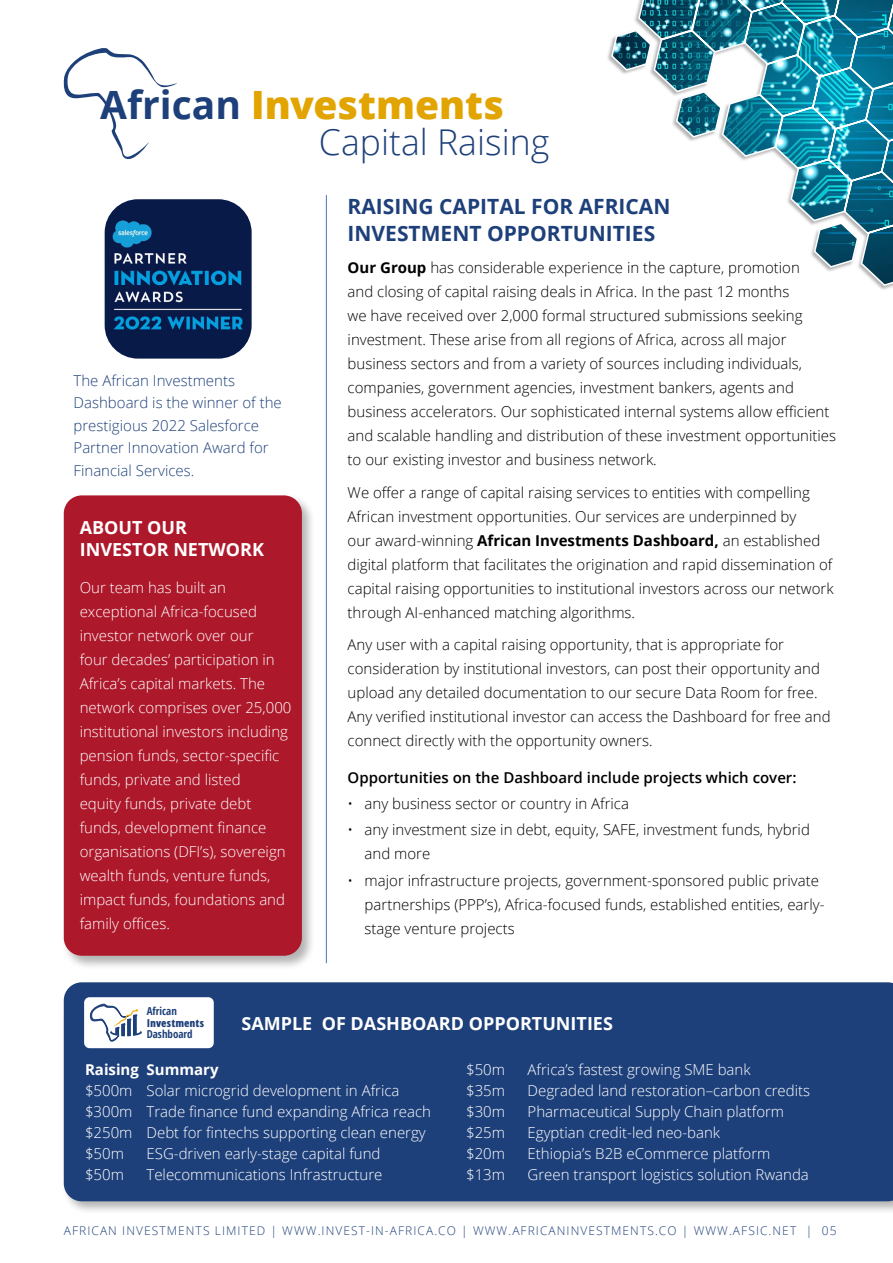
<style>
.page{position:relative;width:893px;height:1263px;background:#fff}
.page>*{position:absolute;margin:0;border:0;box-sizing:border-box;transform-origin:0 0}
.t1{font:800 39px "Open Sans";letter-spacing:-.005em;color:#e1a400}
.t2{font:300 35.55px "Open Sans";color:#1e407a}
.t3{font:700 21px/27px "Open Sans";color:#1e407a}
.t4{font:700 18px/21.6px "Open Sans";color:#fff}
.t5{font:300 15px/24px "Open Sans";color:#000}
.t6{font:300 15px/24px "Open Sans";color:#fff}
.t7{font:300 15px/22.5px "Open Sans";color:#1e407a}
.t8{font:600 15px "Open Sans";color:#000}
.t9{font:700 15px "Open Sans";color:#fff}
.t10{font:300 12px "Open Sans";letter-spacing:.09em;color:#1e407a}
.t11{font:700 condensed 10.95px "Open Sans";color:#1e407a}
.t12{font:800 10.95px "Open Sans Hebrew Condensed";color:#1e407a}
.s1{font-weight:700;color:#1e407a}
.s2{font-weight:700}
</style>
<div class="page">
<svg style="left:610px;top:0;width:283px;height:287px"></svg>
<div style="left:61px;top:980px;width:832px;height:236px;background:#000;opacity:.3"></div>
<div style="left:64px;top:982px;width:829px;height:219px;background:#1e407a"></div>
<div style="left:61px;top:493px;width:255px;height:477px;background:#000;opacity:.3"></div>
<div style="left:64px;top:495px;width:238px;height:461px;background:#ae182b;border-radius:18px"></div>
<svg style="left:63px;top:48px;width:114px;height:112px"></svg>
<img style="left:106px;top:201px;width:144px;height:156px">
<div style="left:103px;top:198px;width:150px;height:162px;border:2px solid #fff;border-radius:34px"></div>
<div style="left:84px;top:997px;width:130px;height:51px;background:#fff;border-radius:5px"></div>
<svg style="left:90px;top:1004px;width:52px;height:38px"></svg>
<hr style="left:326px;top:195px;width:1px;height:768px;background:#4a73b8">
<h1 class="t1" style="left:100px;top:75px;width:405px"><span class="s1">African</span> Investments</h1>
<h2 class="t2" style="left:319px;top:118px;width:232px">Capital Raising</h2>
<p class="t7" style="left:74px;top:369px;width:210px">The African Investments<br>Dashboard is the winner of the prestigious 2022 Salesforce<br>Partner Innovation Award for<br>Financial Services.</p>
<p class="t4" style="left:80px;top:516px;width:186px">ABOUT OUR<br>INVESTOR NETWORK</p>
<p class="t6" style="left:80px;top:575px;width:213px">Our team has built an exceptional Africa-focused investor network over our<br>four decades’ participation in<br>Africa’s capital markets. The network comprises over 25,000 institutional investors including pension funds, sector-specific funds, private and listed<br>equity funds, private debt funds, development finance organisations (DFI’s), sovereign wealth funds, venture funds, impact funds, foundations and family offices.</p>
<h3 class="t3" style="left:348px;top:192px;width:324px">RAISING CAPITAL FOR AFRICAN<br>INVESTMENT OPPORTUNITIES</h3>
<p class="t5" style="left:348px;top:255px;width:490px"><span class="s2">Our Group</span> has considerable experience in the capture, promotion<br>and closing of capital raising deals in Africa. In the past 12 months<br>we have received over 2,000 formal structured submissions seeking investment. These arise from all regions of Africa, across all major business sectors and from a variety of sources including individuals, companies, government agencies, investment bankers, agents and business accelerators. Our sophisticated internal systems allow efficient and scalable handling and distribution of these investment opportunities to our existing investor and business network.</p>
<p class="t5" style="left:348px;top:480px;width:487px">We offer a range of capital raising services to entities with compelling African investment opportunities. Our services are underpinned by<br>our award-winning <span class="s2">African Investments Dashboard,</span> an established digital platform that facilitates the origination and rapid dissemination of capital raising opportunities to institutional investors across our network through AI-enhanced matching algorithms.</p>
<p class="t5" style="left:348px;top:632px;width:484px">Any user with a capital raising opportunity, that is appropriate for consideration by institutional investors, can post their opportunity and upload any detailed documentation to our secure Data Room for free.<br>Any verified institutional investor can access the Dashboard for free and connect directly with the opportunity owners.</p>
<p class="t8" style="left:348px;top:767px;width:450px">Opportunities on the Dashboard include projects which cover:</p>
<p class="t5" style="left:348px;top:791px;width:283px">• any business sector or country in Africa</p>
<p class="t5" style="left:365px;top:817px;width:447px;text-indent:-17px">• any investment size in debt, equity, SAFE, investment funds, hybrid and more</p>
<p class="t5" style="left:365px;top:868px;width:461px;text-indent:-17px">• major infrastructure projects, government-sponsored public private partnerships (PPP’s), Africa-focused funds, established entities, early&shy;stage venture projects</p>
<p class="t11" style="left:147px;top:1003px;width:32px">African</p>
<p class="t12" style="left:147px;top:1016px;width:59px">Investments</p>
<p class="t11" style="left:147px;top:1026px;width:47px">Dashboard</p>
<p class="t4" style="left:241px;top:1012px;width:373px">SAMPLE OF DASHBOARD OPPORTUNITIES</p>
<p class="t9" style="left:85px;top:1059px;width:135px">Raising Summary</p>
<p class="t6" style="left:85px;top:1080px;width:348px;line-height:21px">$500m Solar microgrid development in Africa $300m Trade finance fund expanding Africa reach $250m Debt for fintechs supporting clean energy $50m</p>
<p class="t6" style="left:147px;top:1141px;width:235px">ESG-driven early-stage capital fund</p>
<p class="t6" style="left:85px;top:1162px;width:40px">$50m</p>
<p class="t6" style="left:147px;top:1162px;width:237px">Telecommunications Infrastructure</p>
<p class="t6" style="left:466px;top:1057px;width:40px">$50m</p>
<p class="t6" style="left:528px;top:1057px;width:225px">Africa’s fastest growing SME bank</p>
<p class="t6" style="left:466px;top:1078px;width:40px">$35m</p>
<p class="t6" style="left:528px;top:1078px;width:284px">Degraded land restoration–carbon credits</p>
<p class="t6" style="left:466px;top:1099px;width:40px">$30m</p>
<p class="t6" style="left:528px;top:1099px;width:258px">Pharmaceutical Supply Chain platform</p>
<p class="t6" style="left:466px;top:1120px;width:40px">$25m</p>
<p class="t6" style="left:528px;top:1120px;width:194px">Egyptian credit-led neo-bank</p>
<p class="t6" style="left:466px;top:1141px;width:40px">$20m</p>
<p class="t6" style="left:528px;top:1141px;width:244px">Ethiopia’s B2B eCommerce platform</p>
<p class="t6" style="left:466px;top:1162px;width:40px">$13m</p>
<p class="t6" style="left:528px;top:1162px;width:283px">Green transport logistics solution Rwanda</p>
<p class="t10" style="left:64px;top:1222px;width:774px">AFRICAN INVESTMENTS LIMITED | WWW.INVEST-IN-AFRICA.CO | WWW.AFRICANINVESTMENTS.CO | WWW.AFSIC.NET | 05</p>
</div>
